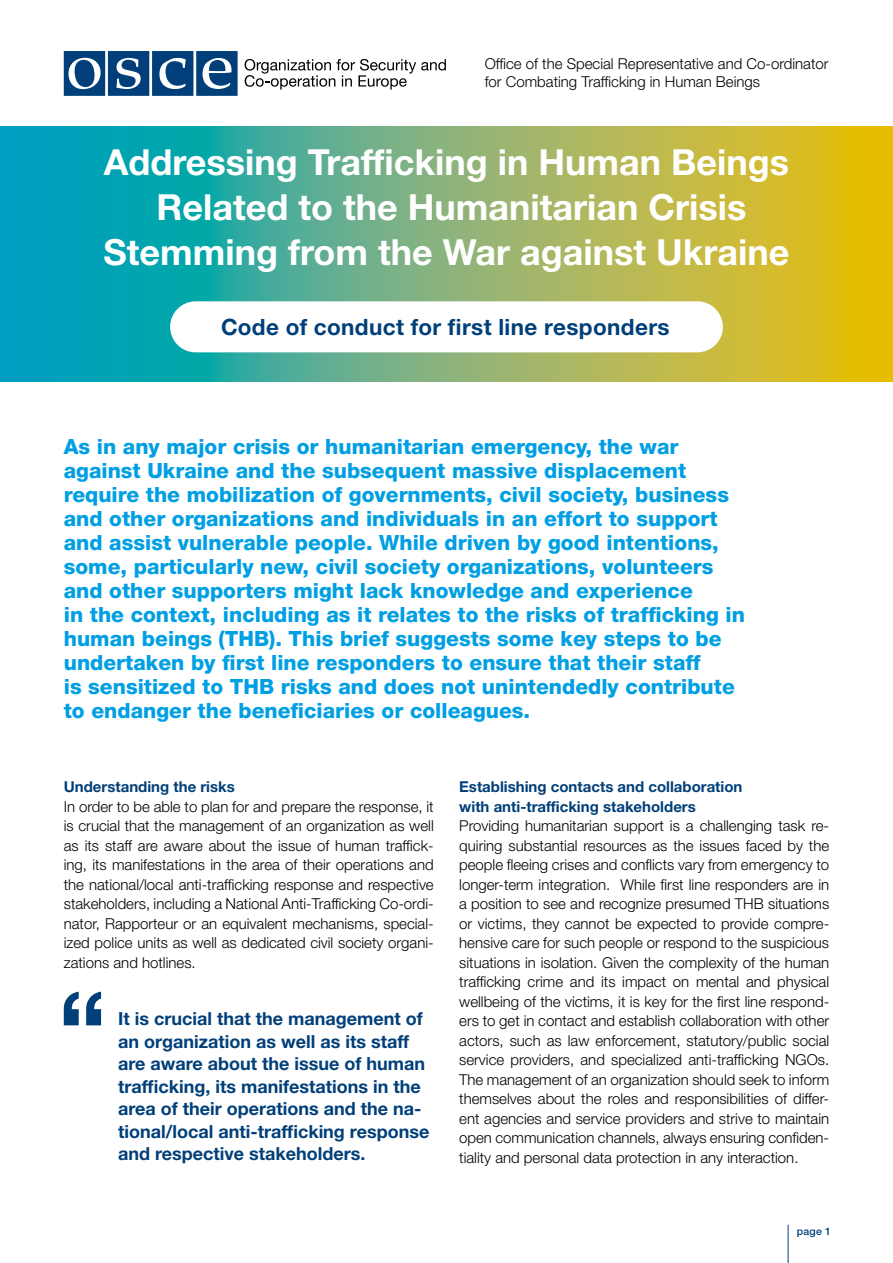
<style>
.page{position:relative;width:893px;height:1263px;background:#fff}
.page>*{position:absolute;margin:0;border:0;box-sizing:border-box;transform-origin:0 0}
.t1{font:700 36px/45px "Helvetica Neue LT Pro";color:#fff;text-align:center}
.t2{font:700 22.5px "Helvetica Neue LT Std";letter-spacing:.015em;color:#003f79}
.t3{font:800 21px/24px "Helvetica Neue LT Pro";color:#009fe3}
.t4{font:700 18px/22.5px "Helvetica Neue LT Std";color:#003f79}
.t5{font:300 15px/19.5px "Helvetica Neue LT Pro";color:#000;text-align:justify}
.t6{font:700 15px/19.5px "Helvetica Neue LT Pro";color:#003f79}
.t7{font:500 10.5px "Helvetica Neue LT Std";color:#003f79}
</style>
<div class="page">
<hr style="left:788px;top:1225px;width:1px;height:38px;background:#003f79">
<svg style="left:63px;top:992px;width:38px;height:33px"></svg>
<svg style="left:0;top:126px;width:893px;height:256px;background:#76b073"></svg>
<div style="left:170px;top:301px;width:553px;height:51px;background:#fff;border-radius:26px"></div>
<svg style="left:245px;top:59px;width:201px;height:31px"></svg>
<svg style="left:64px;top:51px;width:174px;height:45px"></svg>
<p class="t5" style="left:485px;top:54px;width:345px;line-height:18px">Office of the Special Representative and Co-ordinator for Combating Trafficking in Human Beings</p>
<h1 class="t1" style="left:104px;top:138px;width:687px">Addressing Trafficking in Human Beings<br>Related to the Humanitarian Crisis<br>Stemming from the War against Ukraine</h1>
<h2 class="t2" style="left:221px;top:313px;width:450px">Code of conduct for first line responders</h2>
<p class="t3" style="left:64px;top:434px;width:683px">As in any major crisis or humanitarian emergency, the war against Ukraine and the subsequent massive displacement require the mobilization of governments, civil society, business and other organizations and individuals in an effort to support and assist vulnerable people. While driven by good intentions, some, particularly new, civil society organizations, volunteers and other supporters might lack knowledge and experience<br>in the context, including as it relates to the risks of trafficking in human beings (THB). This brief suggests some key steps to be undertaken by first line responders to ensure that their staff<br>is sensitized to THB risks and does not unintendedly contribute to endanger the beneficiaries or colleagues.</p>
<p class="t6" style="left:64px;top:777px;width:173px">Understanding the risks</p>
<p class="t5" style="left:64px;top:796px;width:371px">In order to be able to plan for and prepare the response, it is crucial that the management of an organization as well as its staff are aware about the issue of human traffick&shy;ing, its manifestations in the area of their operations and the national/local anti-trafficking response and respective stakeholders, including a National Anti-Trafficking Co-ordi&shy;nator, Rapporteur or an equivalent mechanisms, special&shy;ized police units as well as dedicated civil society organi&shy;zations and hotlines.</p>
<p class="t4" style="left:118px;top:1007px;width:313px">It is crucial that the management of an organization as well as its staff are aware about the issue of human trafficking, its manifestations in the area of their operations and the na&shy;tional/local anti-trafficking response and respective stakeholders.</p>
<p class="t6" style="left:459px;top:777px;width:285px">Establishing contacts and collaboration with anti-trafficking stakeholders</p>
<p class="t5" style="left:459px;top:816px;width:371px">Providing humanitarian support is a challenging task re&shy;quiring substantial resources as the issues faced by the people fleeing crises and conflicts vary from emergency to longer-term integration. While first line responders are in a position to see and recognize presumed THB situations or victims, they cannot be expected to provide compre&shy;hensive care for such people or respond to the suspicious situations in isolation. Given the complexity of the human trafficking crime and its impact on mental and physical wellbeing of the victims, it is key for the first line respond&shy;ers to get in contact and establish collaboration with other actors, such as law enforcement, statutory/public social service providers, and specialized anti-trafficking NGOs.<br>The management of an organization should seek to inform themselves about the roles and responsibilities of differ&shy;ent agencies and service providers and strive to maintain open communication channels, always ensuring confiden&shy;tiality and personal data protection in any interaction.</p>
<p class="t7" style="left:797px;top:1225px;width:36px">page 1</p>
</div>
